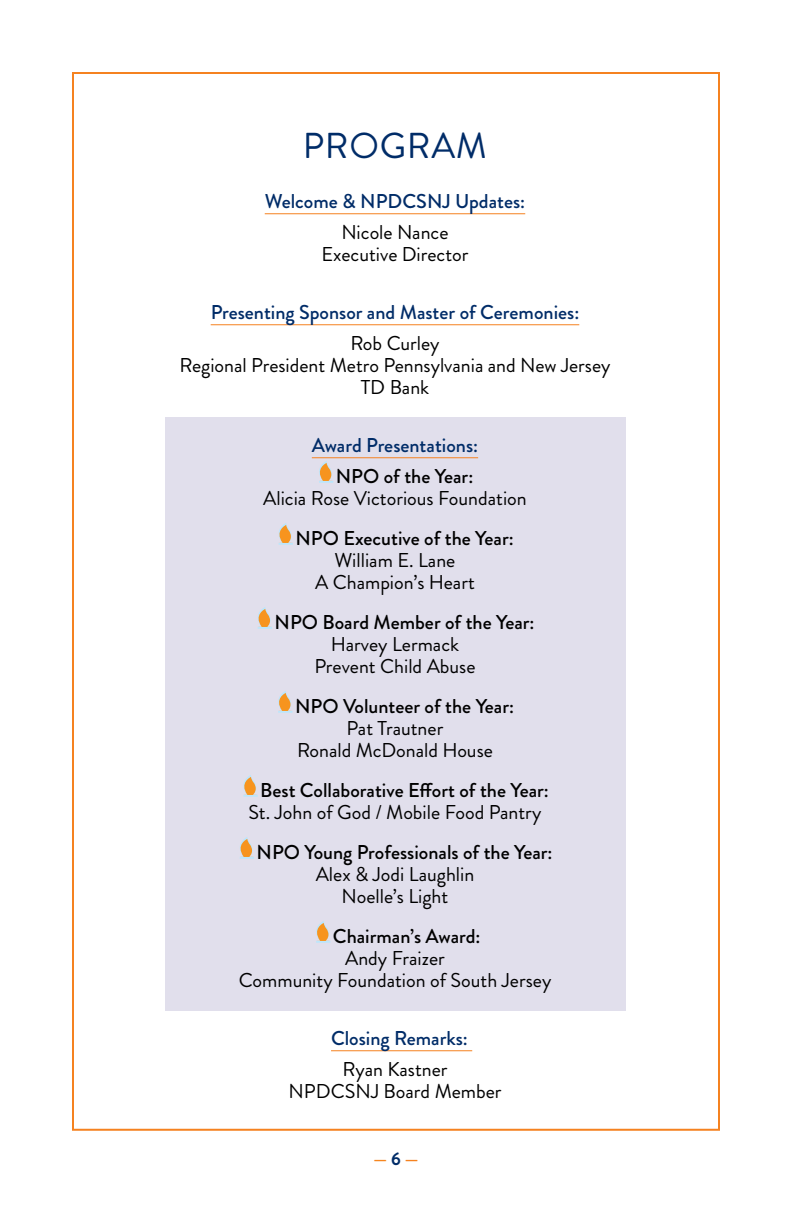
<style>
.page{position:relative;width:792px;height:1224px;background:#fff}
.page>*{position:absolute;margin:0;border:0;box-sizing:border-box;transform-origin:0 0}
.t1{font:36px "Brandon Grotesque";letter-spacing:.02em;color:#002c68}
.t2{font:20px/22px "Brandon Grotesque";color:#000;text-align:center}
.t3{font:500 20px "Brandon Grotesque";color:#000}
.t4{font:500 20px "Brandon Grotesque";color:#002c68}
.t5{font:700 18px "Brandon Grotesque";color:#f6861f}
.s1{color:#002c68}
.s2{color:#f58220}
</style>
<div class="page">
<div style="left:165px;top:417px;width:461px;height:594px;background:#e1dfec"></div>
<hr style="left:265px;top:213px;width:260px;height:1px;background:#f58220">
<hr style="left:211px;top:324px;width:368px;height:1px;background:#f58220">
<hr style="left:312px;top:457px;width:166px;height:1px;background:#f58220">
<hr style="left:331px;top:1050px;width:141px;height:1px;background:#f58220">
<svg style="left:319px;top:461px;width:14px;height:22px"></svg>
<svg style="left:279px;top:523px;width:14px;height:22px"></svg>
<svg style="left:258px;top:607px;width:14px;height:22px"></svg>
<svg style="left:278px;top:691px;width:14px;height:22px"></svg>
<svg style="left:243px;top:775px;width:15px;height:22px"></svg>
<svg style="left:240px;top:837px;width:14px;height:22px"></svg>
<svg style="left:316px;top:921px;width:14px;height:22px"></svg>
<h1 class="t1" style="left:303px;top:121px;width:186px">PROGRAM</h1>
<p class="t4" style="left:265px;top:187px;width:262px">Welcome &amp; NPDCSNJ Updates:</p>
<p class="t2" style="left:321px;top:221px;width:149px">Nicole Nance<br>Executive Director</p>
<p class="t4" style="left:211px;top:298px;width:370px">Presenting Sponsor and Master of Ceremonies:</p>
<p class="t2" style="left:179px;top:332px;width:433px">Rob Curley<br>Regional President Metro Pennsylvania and New Jersey<br>TD Bank</p>
<p class="t4" style="left:312px;top:431px;width:168px">Award Presentations:</p>
<p class="t3" style="left:336px;top:462px;width:139px">NPO of the Year:</p>
<p class="t2" style="left:263px;top:487px;width:265px">Alicia Rose Victorious Foundation</p>
<p class="t3" style="left:295px;top:524px;width:220px">NPO Executive of the Year:</p>
<p class="t2" style="left:315px;top:549px;width:161px">William E. Lane<br>A Champion’s Heart</p>
<p class="t3" style="left:275px;top:608px;width:262px">NPO Board Member of the Year:</p>
<p class="t2" style="left:314px;top:633px;width:163px">Harvey Lermack<br>Prevent Child Abuse</p>
<p class="t3" style="left:295px;top:692px;width:221px">NPO Volunteer of the Year:</p>
<p class="t2" style="left:297px;top:717px;width:197px">Pat Trautner<br>Ronald McDonald House</p>
<p class="t3" style="left:260px;top:776px;width:290px">Best Collaborative Effort of the Year:</p>
<p class="t2" style="left:249px;top:801px;width:294px">St. John of God / Mobile Food Pantry</p>
<p class="t3" style="left:257px;top:838px;width:298px">NPO Young Professionals of the Year:</p>
<p class="t2" style="left:316px;top:863px;width:160px">Alex &amp; Jodi Laughlin<br>Noelle’s Light</p>
<p class="t3" style="left:333px;top:922px;width:149px">Chairman’s Award:</p>
<p class="t2" style="left:239px;top:947px;width:314px">Andy Fraizer<br>Community Foundation of South Jersey</p>
<p class="t4" style="left:331px;top:1024px;width:138px">Closing Remarks:</p>
<p class="t2" style="left:288px;top:1058px;width:215px">Ryan Kastner<br>NPDCSNJ Board Member</p>
<p class="t5" style="left:374px;top:1146px;width:46px">— <span class="s1">6</span> <span class="s2">—</span></p>
</div>
